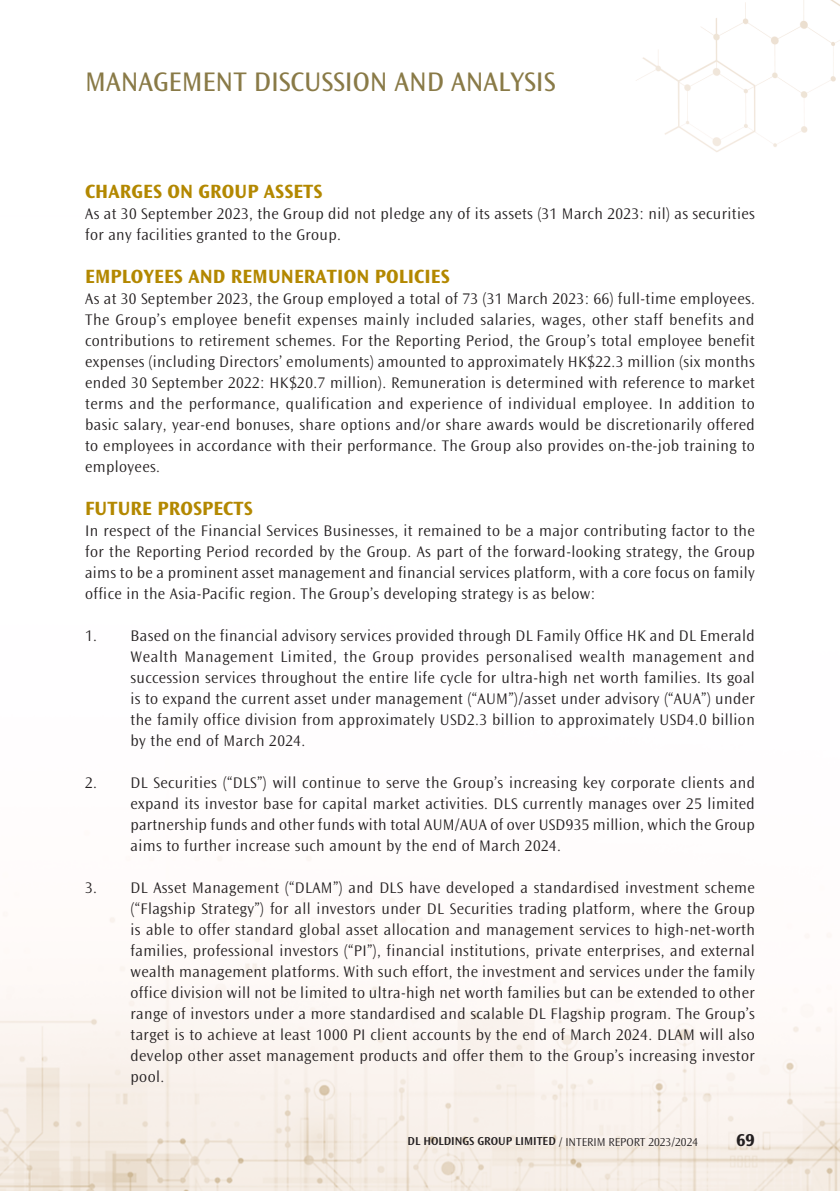
<style>
.page{position:relative;width:840px;height:1191px;background:#fff}
.page>*{position:absolute;margin:0;border:0;box-sizing:border-box;transform-origin:0 0}
.t1{font:28px "Ocean Sans Std";color:#897a47}
.t2{font:700 20px "Ocean Sans Std";letter-spacing:.005em;color:#b38800}
.t3{font:700 18px "Ocean Sans Std";color:#231f20}
.t4{font:300 16px/21px "Ocean Sans Std";letter-spacing:.025em;color:#231f20;text-align:justify}
.t5{font:300 12px "Ocean Sans Std";color:#231f20}
.s1{font-weight:600}
</style>
<div class="page">
<img style="left:0;top:0;width:839px;height:1191px">
<h1 class="t1" style="left:85px;top:66px;width:471px">MANAGEMENT DISCUSSION AND ANALYSIS</h1>
<p class="t2" style="left:85px;top:180px;width:239px">CHARGES ON GROUP ASSETS</p>
<p class="t4" style="left:85px;top:203px;width:670px">As at 30 September 2023, the Group did not pledge any of its assets (31 March 2023: nil) as securities for any facilities granted to the Group.</p>
<p class="t2" style="left:85px;top:265px;width:366px">EMPLOYEES AND REMUNERATION POLICIES</p>
<p class="t4" style="left:85px;top:288px;width:671px">As at 30 September 2023, the Group employed a total of 73 (31 March 2023: 66) full-time employees.<br>The Group’s employee benefit expenses mainly included salaries, wages, other staff benefits and contributions to retirement schemes. For the Reporting Period, the Group’s total employee benefit expenses (including Directors’ emoluments) amounted to approximately HK$22.3 million (six months ended 30 September 2022: HK$20.7 million). Remuneration is determined with reference to market terms and the performance, qualification and experience of individual employee. In addition to basic salary, year-end bonuses, share options and/or share awards would be discretionarily offered to employees in accordance with their performance. The Group also provides on-the-job training to employees.</p>
<p class="t2" style="left:85px;top:497px;width:169px">FUTURE PROSPECTS</p>
<p class="t4" style="left:85px;top:520px;width:671px">In respect of the Financial Services Businesses, it remained to be a major contributing factor to the for the Reporting Period recorded by the Group. As part of the forward-looking strategy, the Group aims to be a prominent asset management and financial services platform, with a core focus on family office in the Asia-Pacific region. The Group’s developing strategy is as below:</p>
<p class="t4" style="left:130px;top:625px;width:625px;text-indent:-45px">1. Based on the financial advisory services provided through DL Family Office HK and DL Emerald Wealth Management Limited, the Group provides personalised wealth management and succession services throughout the entire life cycle for ultra-high net worth families. Its goal is to expand the current asset under management (“AUM”)/asset under advisory (“AUA”) under the family office division from approximately USD2.3 billion to approximately USD4.0 billion by the end of March 2024.</p>
<p class="t4" style="left:130px;top:772px;width:625px;text-indent:-45px">2. DL Securities (“DLS”) will continue to serve the Group’s increasing key corporate clients and expand its investor base for capital market activities. DLS currently manages over 25 limited partnership funds and other funds with total AUM/AUA of over USD935 million, which the Group aims to further increase such amount by the end of March 2024.</p>
<p class="t4" style="left:130px;top:877px;width:625px;text-indent:-45px">3. DL Asset Management (“DLAM”) and DLS have developed a standardised investment scheme (“Flagship Strategy”) for all investors under DL Securities trading platform, where the Group is able to offer standard global asset allocation and management services to high-net-worth families, professional investors (“PI”), financial institutions, private enterprises, and external wealth management platforms. With such effort, the investment and services under the family office division will not be limited to ultra-high net worth families but can be extended to other range of investors under a more standardised and scalable DL Flagship program. The Group’s target is to achieve at least 1000 PI client accounts by the end of March 2024. DLAM will also develop other asset management products and offer them to the Group’s increasing investor pool.</p>
<p class="t5" style="left:407px;top:1135px;width:292px"><span class="s1">DL HOLDINGS GROUP LIMITED</span> / INTERIM REPORT 2023/2024</p>
<p class="t3" style="left:735px;top:1130px;width:20px">69</p>
</div>
